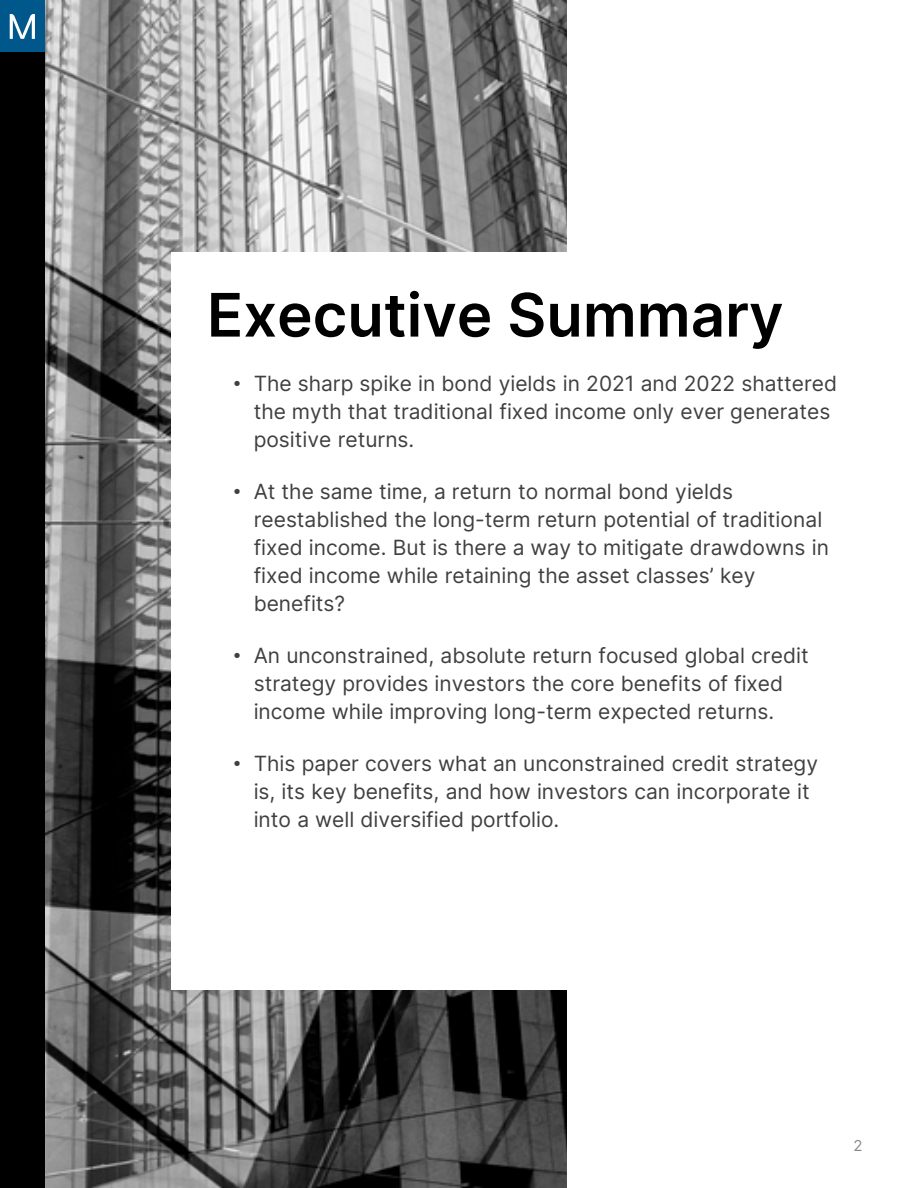
<style>
.page{position:relative;width:918px;height:1188px;background:#fff}
.page>*{position:absolute;margin:0;border:0;box-sizing:border-box;transform-origin:0 0}
.t1{font:600 60px "Inter";color:#000}
.t2{font:21px/28px "Inter";color:#404040}
.t3{font:15px "Inter";color:#898989}
.s1{font-family:"Arial"}
</style>
<div class="page">
<img style="left:44px;top:0;width:523px;height:1188px">
<div style="left:0;top:0;width:44px;height:1188px;background:#000"></div>
<div style="left:0;top:0;width:44px;height:52px;background:#00578c"></div>
<svg style="left:10px;top:14px;width:25px;height:25px"></svg>
<div style="left:171px;top:252px;width:747px;height:738px;background:#fff"></div>
<p class="t1" style="left:207px;top:270px;width:578px">Executive Summary</p>
<p class="t2" style="left:254px;top:369px;width:585px;text-indent:-20px"><span class="s1">•</span> The sharp spike in bond yields in 2021 and 2022 shattered the myth that traditional fixed income only ever generates positive returns.</p>
<p class="t2" style="left:254px;top:477px;width:577px;text-indent:-20px"><span class="s1">•</span> At the same time, a return to normal bond yields reestablished the long-term return potential of traditional fixed income. But is there a way to mitigate drawdowns in fixed income while retaining the asset classes’ key benefits?</p>
<p class="t2" style="left:254px;top:641px;width:556px;text-indent:-20px"><span class="s1">•</span> An unconstrained, absolute return focused global credit strategy provides investors the core benefits of fixed income while improving long-term expected returns.</p>
<p class="t2" style="left:254px;top:749px;width:566px;text-indent:-20px"><span class="s1">•</span> This paper covers what an unconstrained credit strategy is, its key benefits, and how investors can incorporate it into a well diversified portfolio.</p>
<p class="t3" style="left:854px;top:1135px;width:11px">2</p>
</div>
